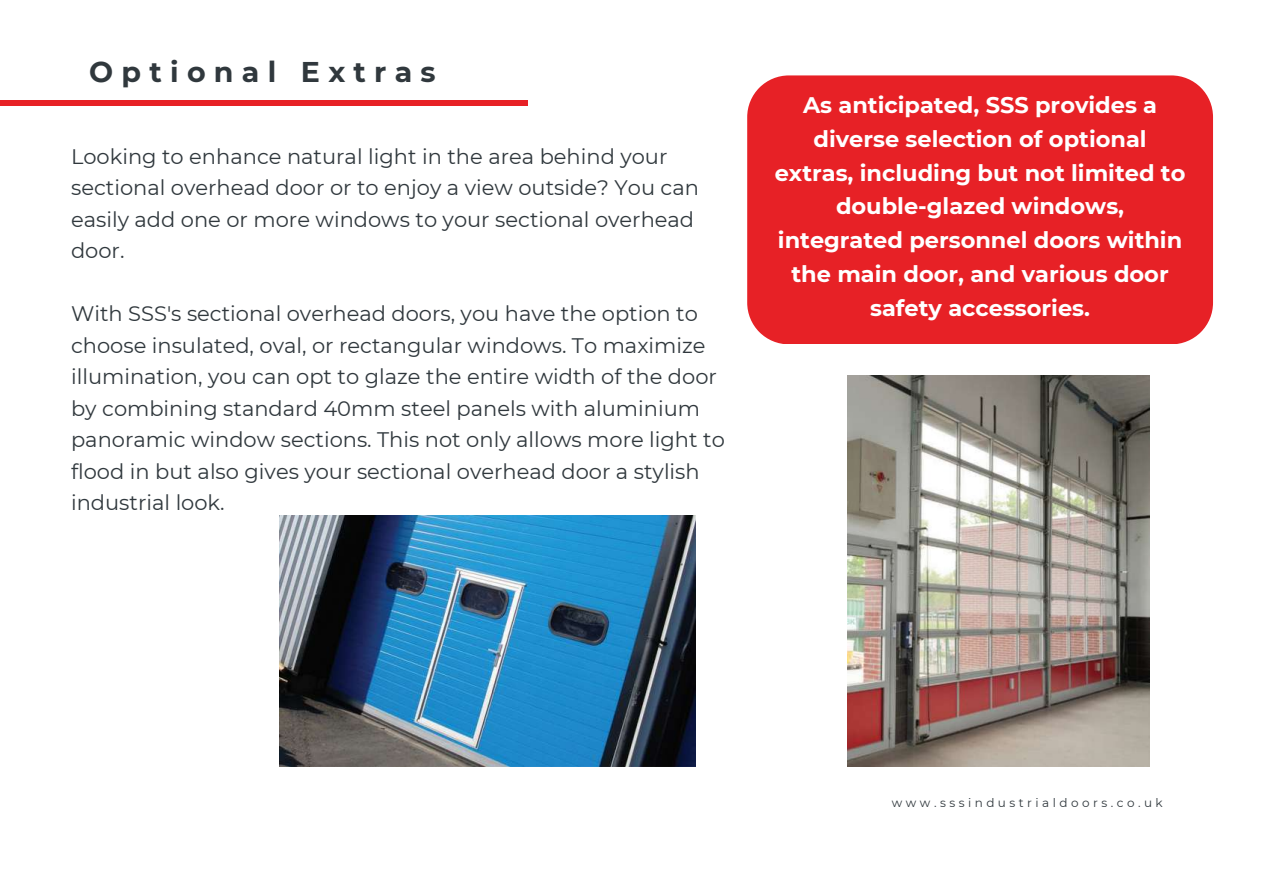
<style>
.page{position:relative;width:1263px;height:894px;background:#fff}
.page>*{position:absolute;margin:0;border:0;box-sizing:border-box;transform-origin:0 0}
.t1{font:700 28.5px "Montserrat";letter-spacing:.29em;color:#30383d}
.t2{font:700 22.5px/33.8px "Montserrat";color:#fff;text-align:center}
.t3{font:21px/31.5px "Montserrat";color:#30383d}
.t4{font:12px "Montserrat";letter-spacing:.29em;color:#30383d}
</style>
<div class="page">
<div style="left:747px;top:75px;width:466px;height:269px;background:#e72126"></div>
<img style="left:848px;top:375px;width:301px;height:391px">
<img style="left:280px;top:515px;width:416px;height:251px">
<div style="left:0;top:100px;width:528px;height:6px;background:#e72126"></div>
<h1 class="t1" style="left:89px;top:54px;width:348px">Optional Extras</h1>
<p class="t3" style="left:71px;top:140px;width:629px">Looking to enhance natural light in the area behind your sectional overhead door or to enjoy a view outside? You can easily add one or more windows to your sectional overhead door.</p>
<p class="t3" style="left:71px;top:298px;width:655px">With SSS's sectional overhead doors, you have the option to choose insulated, oval, or rectangular windows. To maximize illumination, you can opt to glaze the entire width of the door by combining standard 40mm steel panels with aluminium panoramic window sections. This not only allows more light to flood in but also gives your sectional overhead door a stylish industrial look.</p>
<p class="t2" style="left:775px;top:88px;width:412px">As anticipated, SSS provides a diverse selection of optional extras, including but not limited to double-glazed windows, integrated personnel doors within the main door, and various door safety accessories.</p>
<p class="t4" style="left:892px;top:795px;width:272px">www.sssindustrialdoors.co.uk</p>
</div>
